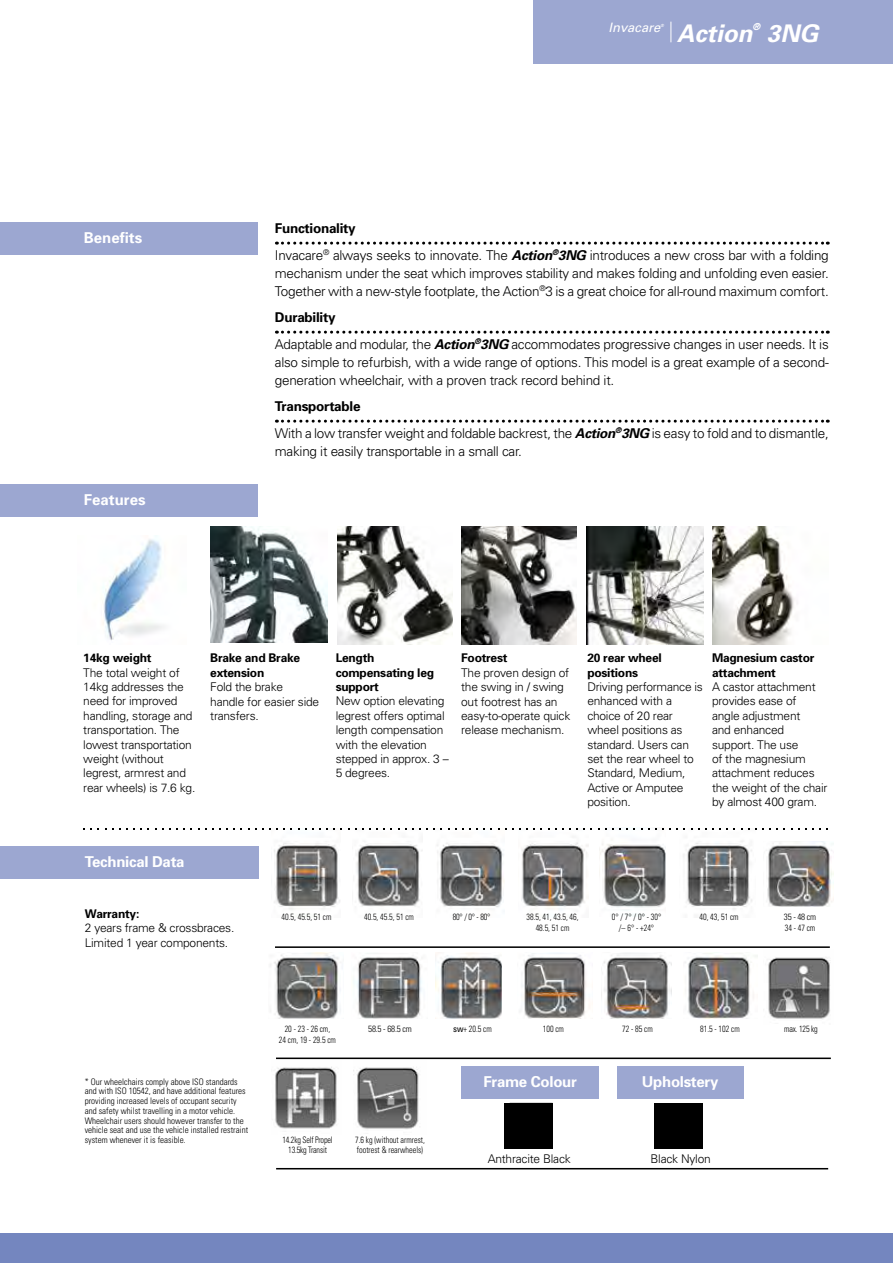
<style>
.page{position:relative;width:893px;height:1263px;background:#fff}
.page>*{position:absolute;margin:0;border:0;box-sizing:border-box;transform-origin:0 0}
.t1{font:italic 700 24.3px "Univers";color:#fff}
.t2{font:700 15px "Univers";letter-spacing:-.02em;color:#fff}
.t3{font:300 13.5px/26.5px "Univers";letter-spacing:-.02em;color:#000}
.t4{font:italic 12.9px "Univers";color:#fff}
.t5{font:300 12px/14.4px "Univers";letter-spacing:-.02em;color:#000}
.t6{font:700 12px/14.4px "Univers";letter-spacing:-.02em;color:#000}
.t7{font:italic 700 9.6px "Univers";color:#fff}
.t8{font:300 condensed 9px/9.8px "Univers";color:#000}
.t9{font:300 condensed 9px "Univers";color:#000;scale:.9 1}
.t10{font:300 condensed 9px "Univers";letter-spacing:-.02em;color:#000;scale:.9 1}
.t11{font:italic 4.2px "Univers";color:#fff}
.s1{font-weight:700}
.s2{font-weight:700;font-style:italic}
.s3{font-weight:400}
</style>
<div class="page">
<div style="left:0;top:1233px;width:893px;height:30px;background:#7486bf"></div>
<div style="left:533px;top:0;width:360px;height:64px;background:#9ca7d1"></div>
<div style="left:0;top:222px;width:258px;height:32px;background:#9ca7d1"></div>
<svg style="left:276px;top:242px;width:552px;height:3px"></svg>
<svg style="left:276px;top:331px;width:552px;height:3px"></svg>
<svg style="left:276px;top:420px;width:552px;height:3px"></svg>
<div style="left:0;top:484px;width:258px;height:32px;background:#9ca7d1"></div>
<div style="left:0;top:846px;width:259px;height:32px;background:#9ca7d1"></div>
<svg style="left:670px;top:22px;width:1px;height:20px"></svg>
<img style="left:210px;top:527px;width:117px;height:115px">
<img style="left:338px;top:527px;width:115px;height:117px">
<img style="left:461px;top:527px;width:116px;height:117px">
<img style="left:587px;top:527px;width:116px;height:117px">
<img style="left:712px;top:527px;width:82px;height:117px">
<img style="left:102px;top:539px;width:62px;height:102px">
<img style="left:274px;top:828px;width:66px;height:82px">
<img style="left:766px;top:841px;width:67px;height:66px">
<img style="left:356px;top:828px;width:66px;height:79px">
<img style="left:437px;top:828px;width:68px;height:79px">
<img style="left:521px;top:828px;width:67px;height:82px">
<img style="left:600px;top:828px;width:65px;height:80px">
<img style="left:683px;top:828px;width:69px;height:82px">
<img style="left:270px;top:953px;width:71px;height:66px">
<img style="left:353px;top:953px;width:69px;height:66px">
<img style="left:436px;top:953px;width:65px;height:66px">
<img style="left:521px;top:953px;width:69px;height:66px">
<img style="left:603px;top:953px;width:68px;height:66px">
<img style="left:684px;top:953px;width:73px;height:66px">
<img style="left:768px;top:957px;width:62px;height:62px">
<img style="left:275px;top:1066px;width:62px;height:63px">
<img style="left:353px;top:1067px;width:66px;height:62px">
<hr style="left:275px;top:946px;width:555px;height:2px;background:#000">
<hr style="left:276px;top:1057px;width:555px;height:2px;background:#000">
<hr style="left:276px;top:1168px;width:552px;height:1px;background:#000">
<svg style="left:105px;top:828px;width:37px;height:2px"></svg>
<svg style="left:155px;top:828px;width:37px;height:2px"></svg>
<svg style="left:205px;top:828px;width:37px;height:2px"></svg>
<svg style="left:255px;top:828px;width:37px;height:2px"></svg>
<svg style="left:305px;top:828px;width:37px;height:2px"></svg>
<svg style="left:355px;top:828px;width:37px;height:2px"></svg>
<svg style="left:405px;top:828px;width:30px;height:2px"></svg>
<svg style="left:455px;top:828px;width:30px;height:2px"></svg>
<svg style="left:505px;top:828px;width:30px;height:2px"></svg>
<svg style="left:555px;top:828px;width:30px;height:2px"></svg>
<svg style="left:605px;top:828px;width:30px;height:2px"></svg>
<svg style="left:648px;top:828px;width:37px;height:2px"></svg>
<svg style="left:698px;top:828px;width:37px;height:2px"></svg>
<svg style="left:748px;top:828px;width:37px;height:2px"></svg>
<svg style="left:798px;top:828px;width:30px;height:2px"></svg>
<div style="left:654px;top:1103px;width:49px;height:46px;background:#000"></div>
<div style="left:461px;top:1066px;width:138px;height:33px;background:#9ca7d1"></div>
<div style="left:504px;top:1103px;width:49px;height:45px;background:#000"></div>
<div style="left:617px;top:1066px;width:126px;height:33px;background:#9ca7d1"></div>
<p class="t4" style="left:609px;top:20px;width:53px">Invacare</p>
<p class="t11" style="left:660px;top:22px;width:5px">®</p>
<h1 class="t1" style="left:677px;top:18px;width:77px">Action</h1>
<p class="t7" style="left:752px;top:20px;width:9px">®</p>
<h1 class="t1" style="left:767px;top:18px;width:53px">3NG</h1>
<p class="t2" style="left:84px;top:228px;width:60px">Benefits</p>
<p class="t3" style="left:275px;top:215px;width:555px"><span class="s1">Functionality<br></span>Invacare<sup>®</sup> always seeks to innovate. The <span class="s2">Action</span><sup>®</sup><span class="s2">3NG</span> introduces a new cross bar with a folding</p>
<p class="t3" style="left:275px;top:263px;width:555px;line-height:18px">mechanism under the seat which improves stability and makes folding and unfolding even easier.<br>Together with a new-style footplate, the Action<sup>®</sup>3 is a great choice for all-round maximum comfort.</p>
<p class="t3" style="left:275px;top:304px;width:555px"><span class="s1">Durability<br></span>Adaptable and modular, the <span class="s2">Action</span><sup>®</sup><span class="s2">3NG</span> accommodates progressive changes in user needs. It is</p>
<p class="t3" style="left:275px;top:352px;width:555px;line-height:18px">also simple to refurbish, with a wide range of options. This model is a great example of a second&shy;generation wheelchair, with a proven track record behind it.</p>
<p class="t3" style="left:275px;top:393px;width:555px"><span class="s1">Transportable<br></span>With a low transfer weight and foldable backrest, the <span class="s2">Action</span><sup>®</sup><span class="s2">3NG</span> is easy to fold and to dismantle,</p>
<p class="t3" style="left:275px;top:437px;width:249px">making it easily transportable in a small car.</p>
<p class="t2" style="left:84px;top:490px;width:63px">Features</p>
<p class="t6" style="left:83px;top:650px;width:70px">14kg weight</p>
<p class="t5" style="left:83px;top:665px;width:114px">The total weight of<br>14kg addresses the need for improved handling, storage and transportation. The lowest transportation weight (without legrest, armrest and rear wheels) is 7.6 kg.</p>
<p class="t6" style="left:210px;top:650px;width:92px">Brake and Brake extension</p>
<p class="t5" style="left:210px;top:679px;width:110px">Fold the brake handle for easier side transfers.</p>
<p class="t6" style="left:336px;top:650px;width:100px">Length compensating leg support</p>
<p class="t5" style="left:336px;top:694px;width:115px">New option elevating legrest offers optimal length compensation with the elevation stepped in approx. 3 –<br>5 degrees.</p>
<p class="t6" style="left:461px;top:650px;width:48px">Footrest</p>
<p class="t5" style="left:461px;top:665px;width:111px">The proven design of the swing in / swing out footrest has an easy-to-operate quick release mechanism.</p>
<p class="t6" style="left:587px;top:650px;width:76px">20 rear wheel positions</p>
<p class="t5" style="left:587px;top:679px;width:117px">Driving performance is enhanced with a choice of 20 rear wheel positions as standard. Users can set the rear wheel to<br>Standard, Medium,<br>Active or Amputee position.</p>
<p class="t6" style="left:712px;top:650px;width:104px">Magnesium castor attachment</p>
<p class="t5" style="left:712px;top:679px;width:117px">A castor attachment provides ease of<br>angle adjustment<br>and enhanced support. The use<br>of the magnesium attachment reduces the weight of the chair by almost 400 gram.</p>
<p class="t2" style="left:85px;top:852px;width:101px">Technical Data</p>
<p class="t6" style="left:85px;top:906px;width:56px">Warranty:</p>
<p class="t5" style="left:85px;top:920px;width:151px">2 years frame &amp; crossbraces.<br>Limited 1 year components.</p>
<p class="t8" style="left:85px;top:1076px;width:165px">* Our wheelchairs comply above ISO standards and with ISO 10542, and have additional features providing increased levels of occupant security and safety whilst travelling in a motor vehicle.<br>Wheelchair users should however transfer to the vehicle seat and use the vehicle installed restraint system whenever it is feasible.</p>
<p class="t9" style="left:282px;top:912px;width:57px">40.5, 45.5, 51 cm</p>
<p class="t9" style="left:364px;top:912px;width:57px">40.5, 45.5, 51 cm</p>
<p class="t9" style="left:453px;top:912px;width:43px">80° / 0° - 80°</p>
<p class="t9" style="left:526px;top:912px;width:59px">38.5, 41, 43.5, 46,</p>
<p class="t9" style="left:612px;top:912px;width:56px">0° / 7° / 0° - 30°</p>
<p class="t9" style="left:699px;top:912px;width:45px">40, 43, 51 cm</p>
<p class="t8" style="left:784px;top:912px;width:34px">35 - 48 cm</p>
<p class="t9" style="left:536px;top:922px;width:39px">48.5, 51 cm</p>
<p class="t9" style="left:619px;top:922px;width:41px">/– 6° - +24°</p>
<p class="t9" style="left:785px;top:922px;width:35px">34 - 47 cm</p>
<p class="t9" style="left:285px;top:1023px;width:52px">20 - 23 - 26 cm,</p>
<p class="t8" style="left:368px;top:1024px;width:45px">58.5 - 68.5 cm</p>
<p class="t9" style="left:453px;top:1023px;width:45px"><span class="s3">sw</span>+ 20.5 cm</p>
<p class="t9" style="left:543px;top:1023px;width:25px">100 cm</p>
<p class="t9" style="left:622px;top:1023px;width:35px">72 - 85 cm</p>
<p class="t9" style="left:700px;top:1023px;width:45px">81.5 - 102 cm</p>
<p class="t9" style="left:784px;top:1023px;width:39px">max. 125 kg</p>
<p class="t9" style="left:279px;top:1034px;width:65px">24 cm, 19 - 29.5 cm</p>
<p class="t10" style="left:282px;top:1134px;width:57px">14.2kg Self Propel</p>
<p class="t9" style="left:355px;top:1134px;width:79px">7.6 kg (without armrest,</p>
<p class="t10" style="left:288px;top:1145px;width:44px">13.5kg Transit</p>
<p class="t9" style="left:357px;top:1145px;width:75px">footrest &amp; rearwheels)</p>
<p class="t2" style="left:483px;top:1072px;width:95px">Frame Colour</p>
<p class="t5" style="left:488px;top:1151px;width:85px">Anthracite Black</p>
<p class="t2" style="left:642px;top:1072px;width:78px">Upholstery</p>
<p class="t5" style="left:650px;top:1151px;width:62px">Black Nylon</p>
</div>
